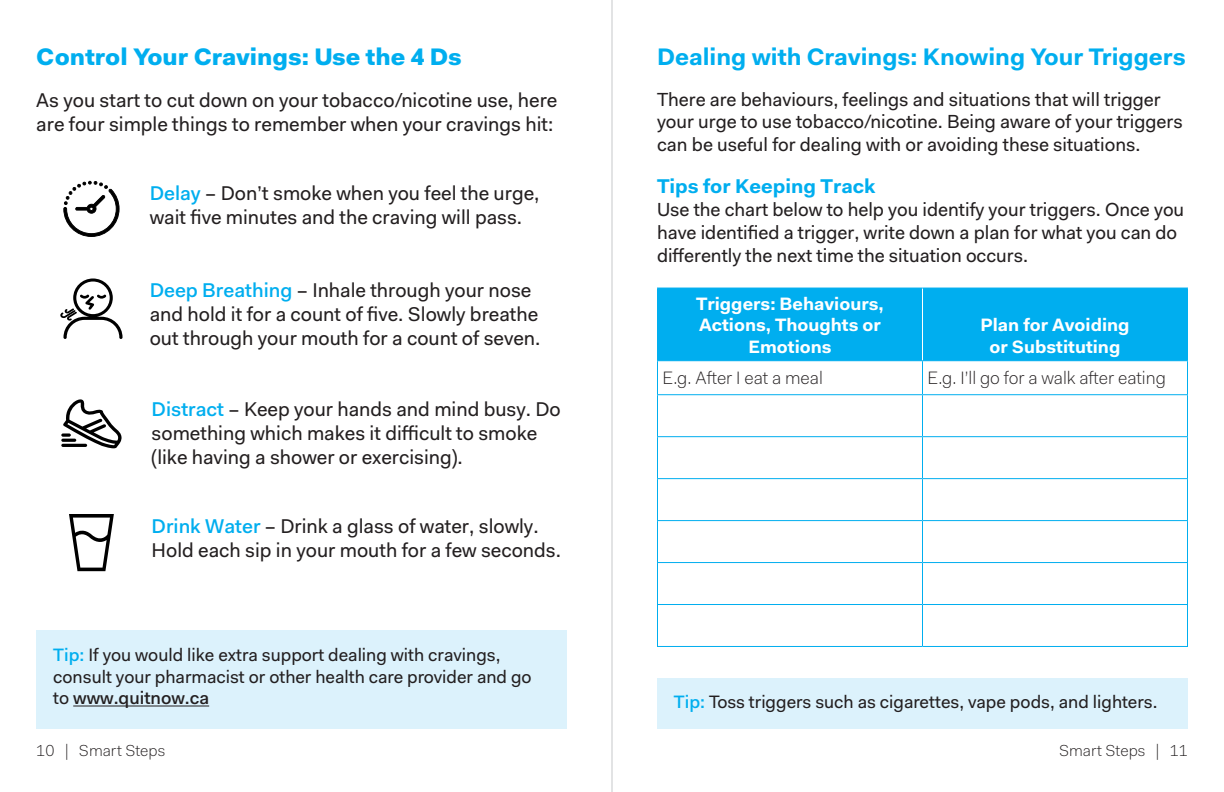
<style>
.page{position:relative;width:1224px;height:792px;background:#fff}
.page>*{position:absolute;margin:0;border:0;box-sizing:border-box;transform-origin:0 0}
.t1{font:700 24px "Fakt Pro";color:#00aeef}
.t2{font:900 24px "Fakt Pro";color:#00aeef}
.t3{font:20px/24px "Fakt Pro";color:#231f20}
.t4{font:700 20px "Fakt Pro";color:#00aeef}
.t5{font:19px/22.8px "Fakt Pro";color:#231f20}
.t6{font:18px/21.6px "Fakt Pro";color:#231f20}
.t7{font:700 18px/21.6px "Fakt Pro";color:#fff;text-align:center}
.t8{font:300 18px "Fakt Pro";color:#231f20}
.t9{font:300 16px "Fakt Pro";color:#231f20}
.s1{font-weight:500;color:#00aeef}
.s2{font-weight:500}
</style>
<div class="page">
<div style="left:658px;top:289px;width:529px;height:71px;background:#00aeef"></div>
<hr style="left:657px;top:361px;width:1px;height:33px;background:#00aeef">
<hr style="left:922px;top:361px;width:1px;height:33px;background:#00aeef">
<hr style="left:1187px;top:361px;width:1px;height:33px;background:#00aeef">
<hr style="left:657px;top:394px;width:265px;height:1px;background:#00aeef">
<hr style="left:657px;top:395px;width:1px;height:41px;background:#00aeef">
<hr style="left:922px;top:394px;width:266px;height:1px;background:#00aeef">
<hr style="left:922px;top:395px;width:1px;height:41px;background:#00aeef">
<hr style="left:1187px;top:395px;width:1px;height:41px;background:#00aeef">
<hr style="left:657px;top:436px;width:265px;height:1px;background:#00aeef">
<hr style="left:657px;top:437px;width:1px;height:41px;background:#00aeef">
<hr style="left:922px;top:436px;width:266px;height:1px;background:#00aeef">
<hr style="left:922px;top:437px;width:1px;height:41px;background:#00aeef">
<hr style="left:1187px;top:437px;width:1px;height:41px;background:#00aeef">
<hr style="left:657px;top:478px;width:265px;height:1px;background:#00aeef">
<hr style="left:657px;top:479px;width:1px;height:41px;background:#00aeef">
<hr style="left:922px;top:478px;width:266px;height:1px;background:#00aeef">
<hr style="left:922px;top:479px;width:1px;height:41px;background:#00aeef">
<hr style="left:1187px;top:479px;width:1px;height:41px;background:#00aeef">
<hr style="left:657px;top:520px;width:265px;height:1px;background:#00aeef">
<hr style="left:657px;top:521px;width:1px;height:41px;background:#00aeef">
<hr style="left:922px;top:520px;width:266px;height:1px;background:#00aeef">
<hr style="left:922px;top:521px;width:1px;height:41px;background:#00aeef">
<hr style="left:1187px;top:521px;width:1px;height:41px;background:#00aeef">
<hr style="left:657px;top:562px;width:265px;height:1px;background:#00aeef">
<hr style="left:657px;top:563px;width:1px;height:41px;background:#00aeef">
<hr style="left:922px;top:562px;width:266px;height:1px;background:#00aeef">
<hr style="left:922px;top:563px;width:1px;height:41px;background:#00aeef">
<hr style="left:1187px;top:563px;width:1px;height:41px;background:#00aeef">
<hr style="left:657px;top:604px;width:265px;height:1px;background:#00aeef">
<hr style="left:657px;top:605px;width:1px;height:41px;background:#00aeef">
<hr style="left:922px;top:604px;width:266px;height:1px;background:#00aeef">
<hr style="left:922px;top:605px;width:1px;height:41px;background:#00aeef">
<hr style="left:1187px;top:605px;width:1px;height:41px;background:#00aeef">
<hr style="left:657px;top:646px;width:265px;height:1px;background:#00aeef">
<hr style="left:922px;top:646px;width:266px;height:1px;background:#00aeef">
<hr style="left:657px;top:288px;width:265px;height:1px;background:#00aeef">
<hr style="left:657px;top:289px;width:1px;height:71px;background:#00aeef">
<hr style="left:922px;top:288px;width:266px;height:1px;background:#00aeef">
<hr style="left:1187px;top:289px;width:1px;height:71px;background:#00aeef">
<hr style="left:657px;top:360px;width:265px;height:1px;background:#00aeef">
<hr style="left:922px;top:360px;width:266px;height:1px;background:#00aeef">
<hr style="left:922px;top:289px;width:1px;height:71px;background:#fff">
<div style="left:36px;top:631px;width:531px;height:98px;background:#dcf2fc"></div>
<hr style="left:73px;top:706px;width:136px;height:1px;background:#231f20">
<div style="left:657px;top:678px;width:531px;height:51px;background:#dcf2fc"></div>
<svg style="left:63px;top:181px;width:57px;height:56px"></svg>
<svg style="left:60px;top:278px;width:63px;height:61px"></svg>
<svg style="left:69px;top:514px;width:45px;height:57px"></svg>
<hr style="left:61px;top:439px;width:15px;height:3px;background:#000;border-radius:2px">
<hr style="left:61px;top:444px;width:26px;height:3px;background:#000;border-radius:2px">
<svg style="left:63px;top:399px;width:59px;height:49px"></svg>
<hr style="left:612px;top:0;width:1px;height:792px;background:#c7c8ca">
<p class="t2" style="left:36px;top:40px;width:427px">Control Your Cravings: Use the 4 Ds</p>
<p class="t3" style="left:36px;top:88px;width:523px">As you start to cut down on your tobacco/nicotine use, here are four simple things to remember when your cravings hit:</p>
<p class="t3" style="left:150px;top:181px;width:391px"><span class="s1">Delay</span> – Don’t smoke when you feel the urge, wait five minutes and the craving will pass.</p>
<p class="t3" style="left:150px;top:278px;width:392px"><span class="s1">Deep Breathing</span> – Inhale through your nose and hold it for a count of five. Slowly breathe out through your mouth for a count of seven.</p>
<p class="t3" style="left:152px;top:397px;width:411px"><span class="s1">Distract</span> – Keep your hands and mind busy. Do something which makes it difficult to smoke (like having a shower or exercising).</p>
<p class="t3" style="left:152px;top:514px;width:411px"><span class="s1">Drink Water</span> – Drink a glass of water, slowly.<br>Hold each sip in your mouth for a few seconds.</p>
<p class="t6" style="left:53px;top:644px;width:480px"><span class="s1">Tip:</span> If you would like extra support dealing with cravings, consult your pharmacist or other health care provider and go to <span class="s2">www.quitnow.ca</span></p>
<p class="t1" style="left:657px;top:40px;width:530px">Dealing with Cravings: Knowing Your Triggers</p>
<p class="t5" style="left:657px;top:88px;width:527px">There are behaviours, feelings and situations that will trigger your urge to use tobacco/nicotine. Being aware of your triggers can be useful for dealing with or avoiding these situations.</p>
<p class="t4" style="left:657px;top:173px;width:220px">Tips for Keeping Track</p>
<p class="t5" style="left:657px;top:198px;width:529px">Use the chart below to help you identify your triggers. Once you have identified a trigger, write down a plan for what you can do differently the next time the situation occurs.</p>
<p class="t7" style="left:696px;top:292px;width:189px">Triggers: Behaviours,<br>Actions, Thoughts or<br>Emotions</p>
<p class="t7" style="left:980px;top:314px;width:151px">Plan for Avoiding or Substituting</p>
<p class="t8" style="left:663px;top:366px;width:162px">E.g. After I eat a meal</p>
<p class="t8" style="left:928px;top:366px;width:240px">E.g. I’ll go for a walk after eating</p>
<p class="t6" style="left:674px;top:691px;width:485px"><span class="s1">Tip:</span> Toss triggers such as cigarettes, vape pods, and lighters.</p>
<p class="t9" style="left:36px;top:740px;width:130px">10 | Smart Steps</p>
<p class="t9" style="left:1059px;top:740px;width:130px">Smart Steps | 11</p>
</div>
